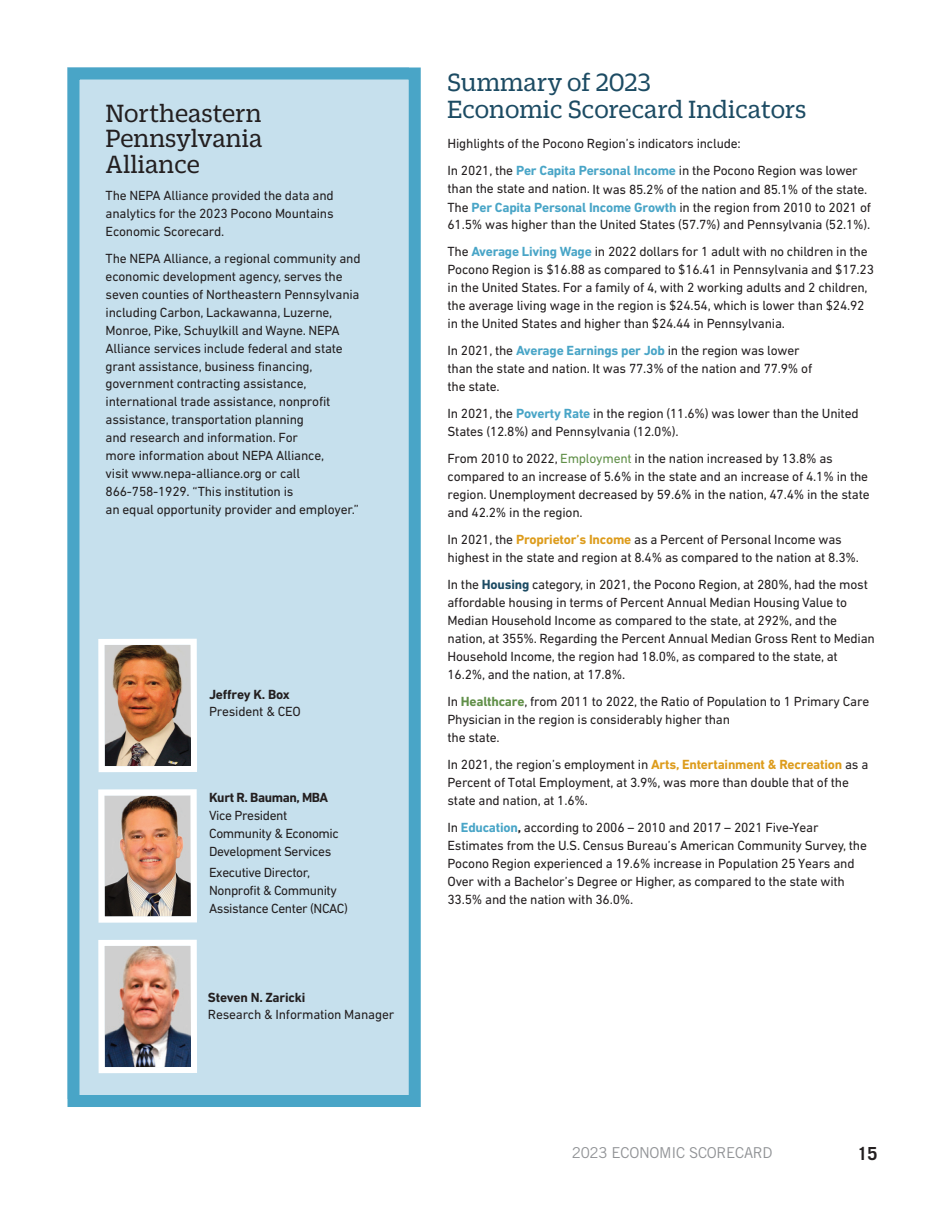
<style>
.page{position:relative;width:945px;height:1215px;background:#fff}
.page>*{position:absolute;margin:0;border:0;box-sizing:border-box;transform-origin:0 0}
.t1{font:27px/27px "Duplicate Slab";color:#1c4b63}
.t2{font:27px/25.5px "Duplicate Slab";color:#231f20;text-align:justify}
.t3{font:700 18px "Trade Gothic";color:#231f20}
.t4{font:15px "Trade Gothic";letter-spacing:-.02em;color:#919396}
.t5{font:13.5px/18px "DIN Next LT Pro";letter-spacing:-.015em;color:#231f20}
.t6{font:700 13.5px "DIN Next LT Pro";letter-spacing:-.015em;color:#231f20}
.s1{font-weight:700;color:#49a5c7}
.s2{color:#619049}
.s3{font-weight:700;color:#dd9c1c}
.s4{font-weight:700;color:#1c4b63}
.s5{font-weight:700;color:#619049}
.s6{font-weight:700}
</style>
<div class="page">
<div style="left:80px;top:80px;width:329px;height:1015px;background:#c6e0ed"></div>
<div style="left:68px;top:68px;width:353px;height:1039px;border:12px solid #49a5c7"></div>
<img style="left:105px;top:646px;width:85px;height:119px">
<div style="left:98px;top:639px;width:99px;height:133px;border:6px solid #fff"></div>
<img style="left:105px;top:796px;width:85px;height:120px">
<div style="left:98px;top:789px;width:99px;height:134px;border:6px solid #fff"></div>
<img style="left:105px;top:947px;width:85px;height:119px">
<div style="left:98px;top:940px;width:99px;height:133px;border:6px solid #fff"></div>
<p class="t2" style="left:106px;top:102px;width:158px">Northeastern Pennsylvania Alliance</p>
<p class="t5" style="left:106px;top:187px;width:230px;text-align:justify">The NEPA Alliance provided the data and analytics for the 2023 Pocono Mountains Economic Scorecard.</p>
<p class="t5" style="left:106px;top:250px;width:257px">The NEPA Alliance, a regional community and economic development agency, serves the seven counties of Northeastern Pennsylvania including Carbon, Lackawanna, Luzerne, Monroe, Pike, Schuylkill and Wayne. NEPA Alliance services include federal and state grant assistance, business financing, government contracting assistance, international trade assistance, nonprofit assistance, transportation planning<br>and research and information. For<br>more information about NEPA Alliance,<br>visit www.nepa-alliance.org or call 866-758-1929. “This institution is<br>an equal opportunity provider and employer.”</p>
<p class="t6" style="left:209px;top:690px;width:82px">Jeffrey K. Box</p>
<p class="t5" style="left:209px;top:703px;width:93px">President &amp; CEO</p>
<p class="t6" style="left:209px;top:792px;width:121px">Kurt R. Bauman, MBA</p>
<p class="t5" style="left:209px;top:807px;width:80px">Vice President</p>
<p class="t5" style="left:209px;top:825px;width:131px">Community &amp; Economic</p>
<p class="t5" style="left:209px;top:843px;width:124px">Development Services</p>
<p class="t5" style="left:209px;top:864px;width:103px">Executive Director,</p>
<p class="t5" style="left:209px;top:882px;width:129px">Nonprofit &amp; Community</p>
<p class="t5" style="left:209px;top:900px;width:140px">Assistance Center (NCAC)</p>
<p class="t6" style="left:208px;top:993px;width:99px">Steven N. Zaricki</p>
<p class="t5" style="left:208px;top:1007px;width:188px">Research &amp; Information Manager</p>
<h1 class="t1" style="left:447px;top:71px;width:361px">Summary of 2023<br>Economic Scorecard Indicators</h1>
<p class="t5" style="left:448px;top:136px;width:295px">Highlights of the Pocono Region’s indicators include:</p>
<p class="t5" style="left:448px;top:163px;width:425px">In 2021, the <span class="s1">Per Capita Personal Income</span> in the Pocono Region was lower than the state and nation. It was 85.2% of the nation and 85.1% of the state.<br>The <span class="s1">Per Capita Personal Income Growth</span> in the region from 2010 to 2021 of 61.5% was higher than the United States (57.7%) and Pennsylvania (52.1%).</p>
<p class="t5" style="left:448px;top:244px;width:428px">The <span class="s1">Average Living Wage</span> in 2022 dollars for 1 adult with no children in the Pocono Region is $16.88 as compared to $16.41 in Pennsylvania and $17.23 in the United States. For a family of 4, with 2 working adults and 2 children, the average living wage in the region is $24.54, which is lower than $24.92 in the United States and higher than $24.44 in Pennsylvania.</p>
<p class="t5" style="left:448px;top:343px;width:366px">In 2021, the <span class="s1">Average Earnings per Job</span> in the region was lower than the state and nation. It was 77.3% of the nation and 77.9% of the state.</p>
<p class="t5" style="left:448px;top:406px;width:413px">In 2021, the <span class="s1">Poverty Rate</span> in the region (11.6%) was lower than the United<br>States (12.8%) and Pennsylvania (12.0%).</p>
<p class="t5" style="left:448px;top:451px;width:424px">From 2010 to 2022, <span class="s2">Employment</span> in the nation increased by 13.8% as compared to an increase of 5.6% in the state and an increase of 4.1% in the region. Unemployment decreased by 59.6% in the nation, 47.4% in the state and 42.2% in the region.</p>
<p class="t5" style="left:448px;top:532px;width:413px">In 2021, the <span class="s3">Proprietor’s Income</span> as a Percent of Personal Income was highest in the state and region at 8.4% as compared to the nation at 8.3%.</p>
<p class="t5" style="left:448px;top:577px;width:429px">In the <span class="s4">Housing</span> category, in 2021, the Pocono Region, at 280%, had the most affordable housing in terms of Percent Annual Median Housing Value to Median Household Income as compared to the state, at 292%, and the nation, at 355%. Regarding the Percent Annual Median Gross Rent to Median Household Income, the region had 18.0%, as compared to the state, at 16.2%, and the nation, at 17.8%.</p>
<p class="t5" style="left:448px;top:694px;width:423px">In <span class="s5">Healthcare</span>, from 2011 to 2022, the Ratio of Population to 1 Primary Care<br>Physician in the region is considerably higher than<br>the state.</p>
<p class="t5" style="left:448px;top:757px;width:422px">In 2021, the region’s employment in <span class="s3">Arts, Entertainment &amp; Recreation</span> as a<br>Percent of Total Employment, at 3.9%, was more than double that of the state and nation, at 1.6%.</p>
<p class="t5" style="left:448px;top:820px;width:421px">In <span class="s1">Education</span><span class="s6">,</span> according to 2006 – 2010 and 2017 – 2021 Five-Year Estimates from the U.S. Census Bureau’s American Community Survey, the Pocono Region experienced a 19.6% increase in Population 25 Years and Over with a Bachelor’s Degree or Higher, as compared to the state with 33.5% and the nation with 36.0%.</p>
<p class="t4" style="left:572px;top:1147px;width:202px">2023 ECONOMIC SCORECARD</p>
<h2 class="t3" style="left:858px;top:1147px;width:21px">15</h2>
</div>
